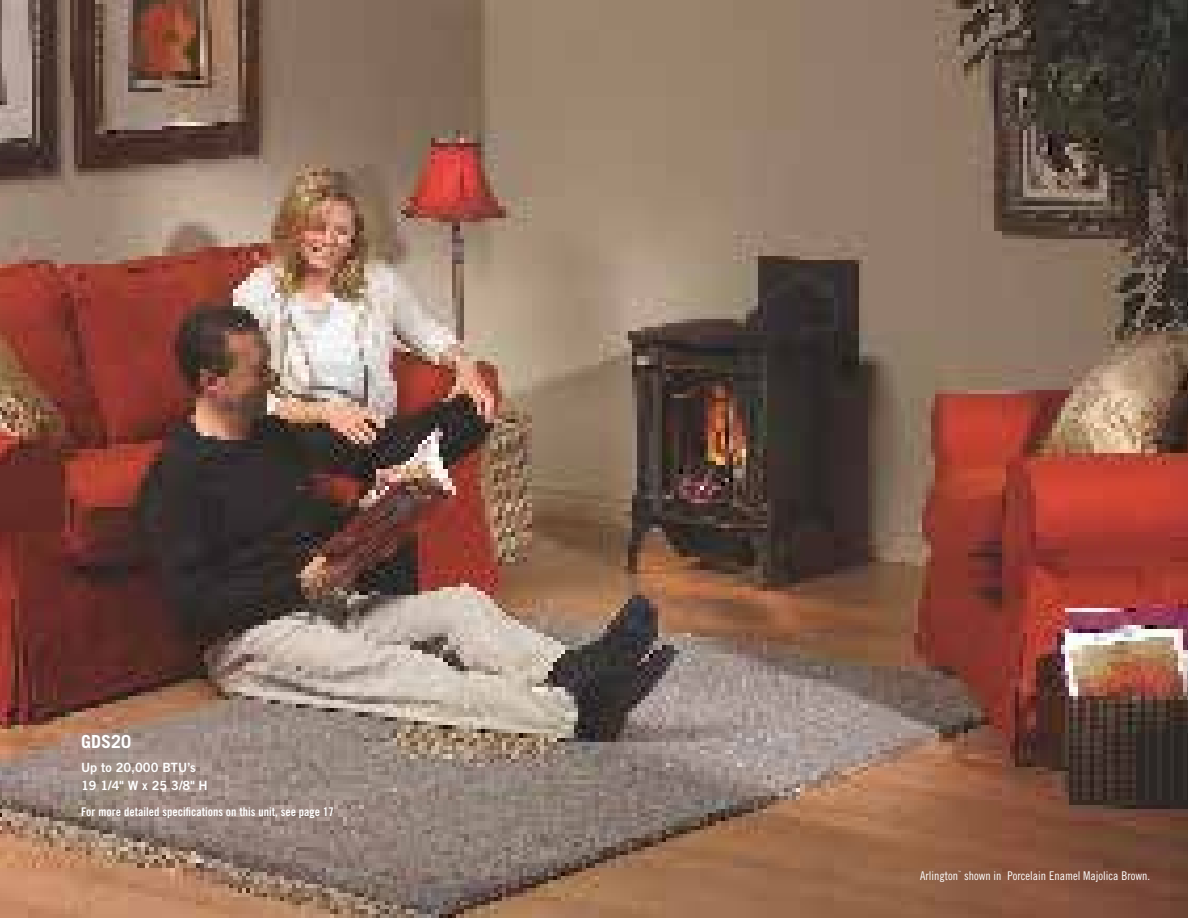
<style>
.page{position:relative;width:1188px;height:918px;background:#fff}
.page>*{position:absolute;margin:0;border:0;box-sizing:border-box;transform-origin:0 0}
.t1{font:700 18px "Trade Gothic LT Std";color:#fff}
.t2{font:12.75px/18px "Trade Gothic LT Std Bd 2";color:#fff}
.t3{font:12px "Trade Gothic LT Std Bd Cn 20";color:#fff}
.t4{font:12px "Trade Gothic LT Std Cn 18";color:#fff}
.t5{font:3px "Trade Gothic LT Std Cn 18";color:#fff}
</style>
<div class="page">
<img style="left:0;top:0;width:1188px;height:918px">
<h1 class="t1" style="left:81px;top:731px;width:52px">GDS20</h1>
<p class="t2" style="left:81px;top:758px;width:128px">Up to 20,000 BTU’s<br>19 1/4" W x 25 3/8" H</p>
<p class="t3" style="left:81px;top:804px;width:254px">For more detailed specifications on this unit, see page 17</p>
<p class="t4" style="left:920px;top:868px;width:39px">Arlington</p>
<p class="t5" style="left:958px;top:870px;width:4px">™</p>
<p class="t4" style="left:964px;top:868px;width:188px">shown in Porcelain Enamel Majolica Brown.</p>
</div>
